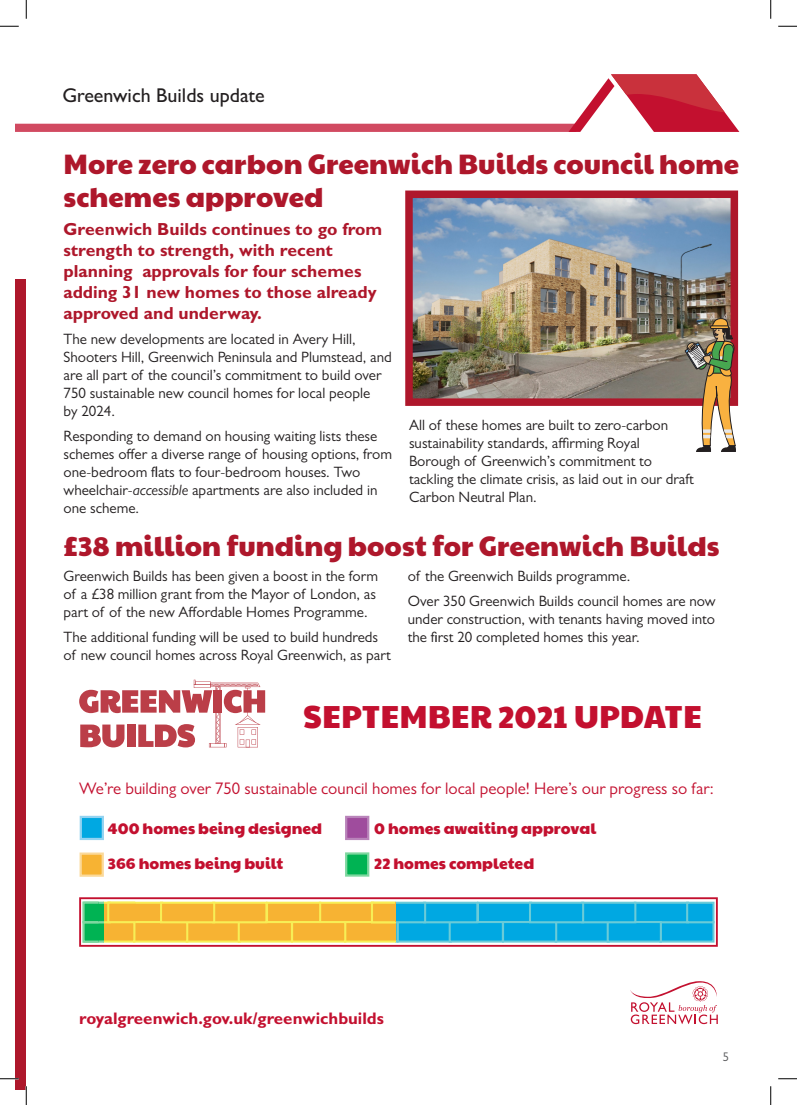
<style>
.page{position:relative;width:797px;height:1105px;background:#fff}
.page>*{position:absolute;margin:0;border:0;box-sizing:border-box;transform-origin:0 0}
.t1{font:31.88px "Paytone One";color:#c3102f}
.t2{font:27.5px/33px "Paytone One";color:#ae172b}
.t3{font:500 20px "Gill Sans MT Std";color:#231f20}
.t4{font:700 17.5px/21px "Gill Sans MT Std";color:#ae172b}
.t5{font:16.75px "Gill Sans MT Std";color:#c3102f}
.t6{font:700 16.75px "Gill Sans MT Std";color:#c3102f}
.t7{font:15.62px "Paytone One";color:#c3102f}
.t8{font:15px/18px "Gill Sans MT Std";color:#231f20}
.t9{font:12.5px "Gill Sans MT Std";color:#57585a}
.s1{font-style:italic}
</style>
<div class="page">
<div style="left:16px;top:279px;width:10px;height:810px;background:#ae172b"></div>
<svg style="left:16px;top:74px;width:723px;height:58px"></svg>
<img style="left:414px;top:200px;width:315px;height:197px">
<div style="left:405px;top:191px;width:333px;height:215px;border:8px solid #ae172b"></div>
<img style="left:685px;top:318px;width:51px;height:134px">
<svg style="left:79px;top:680px;width:186px;height:67px"></svg>
<svg style="left:630px;top:981px;width:87px;height:43px"></svg>
<div style="left:81px;top:817px;width:22px;height:22px;background:#00a8e2"></div>
<div style="left:80px;top:816px;width:24px;height:24px;border:2px solid #93d3f1"></div>
<div style="left:81px;top:854px;width:22px;height:22px;background:#f7b333"></div>
<div style="left:80px;top:852px;width:24px;height:25px;border:2px solid #fbd999"></div>
<div style="left:346px;top:853px;width:22px;height:22px;background:#00b353"></div>
<div style="left:345px;top:852px;width:24px;height:25px;border:2px solid #7ed79f"></div>
<div style="left:346px;top:817px;width:22px;height:22px;background:#9f4c9d"></div>
<div style="left:345px;top:816px;width:24px;height:24px;border:2px solid #b984ba"></div>
<div style="left:79px;top:897px;width:638px;height:50px;border:2px solid #c3102f"></div>
<div style="left:660px;top:922px;width:53px;height:19px;background:#00a8e2"></div>
<div style="left:659px;top:921px;width:55px;height:22px;border:2px solid #6acbd8"></div>
<div style="left:635px;top:903px;width:53px;height:19px;background:#00a8e2"></div>
<div style="left:633px;top:902px;width:56px;height:21px;border:2px solid #6acbd8"></div>
<div style="left:687px;top:903px;width:26px;height:19px;background:#00a8e2"></div>
<div style="left:686px;top:902px;width:28px;height:21px;border:2px solid #6acbd8"></div>
<div style="left:478px;top:903px;width:53px;height:19px;background:#00a8e2"></div>
<div style="left:477px;top:902px;width:55px;height:21px;border:2px solid #6acbd8"></div>
<div style="left:555px;top:922px;width:54px;height:19px;background:#00a8e2"></div>
<div style="left:554px;top:921px;width:56px;height:22px;border:2px solid #6acbd8"></div>
<div style="left:607px;top:922px;width:54px;height:19px;background:#00a8e2"></div>
<div style="left:606px;top:921px;width:56px;height:22px;border:2px solid #6acbd8"></div>
<div style="left:582px;top:903px;width:53px;height:19px;background:#00a8e2"></div>
<div style="left:581px;top:902px;width:55px;height:21px;border:2px solid #6acbd8"></div>
<div style="left:503px;top:922px;width:53px;height:19px;background:#00a8e2"></div>
<div style="left:502px;top:921px;width:55px;height:22px;border:2px solid #6acbd8"></div>
<div style="left:530px;top:903px;width:53px;height:19px;background:#00a8e2"></div>
<div style="left:529px;top:902px;width:55px;height:21px;border:2px solid #6acbd8"></div>
<div style="left:397px;top:922px;width:54px;height:19px;background:#00a8e2"></div>
<div style="left:396px;top:921px;width:56px;height:22px;border:2px solid #6acbd8"></div>
<div style="left:449px;top:922px;width:54px;height:19px;background:#00a8e2"></div>
<div style="left:448px;top:921px;width:56px;height:22px;border:2px solid #6acbd8"></div>
<div style="left:424px;top:903px;width:53px;height:19px;background:#00a8e2"></div>
<div style="left:423px;top:902px;width:55px;height:21px;border:2px solid #6acbd8"></div>
<div style="left:320px;top:903px;width:53px;height:19px;background:#f7b333"></div>
<div style="left:319px;top:902px;width:55px;height:21px;border:2px solid #f7ee56"></div>
<div style="left:267px;top:903px;width:53px;height:19px;background:#f7b333"></div>
<div style="left:266px;top:902px;width:55px;height:21px;border:2px solid #f7ee56"></div>
<div style="left:292px;top:922px;width:53px;height:19px;background:#f7b333"></div>
<div style="left:291px;top:921px;width:55px;height:22px;border:2px solid #f7ee56"></div>
<div style="left:109px;top:903px;width:53px;height:19px;background:#f7b333"></div>
<div style="left:108px;top:902px;width:55px;height:21px;border:2px solid #f7ee56"></div>
<div style="left:187px;top:922px;width:53px;height:19px;background:#f7b333"></div>
<div style="left:186px;top:921px;width:55px;height:22px;border:2px solid #f7ee56"></div>
<div style="left:239px;top:922px;width:53px;height:19px;background:#f7b333"></div>
<div style="left:238px;top:921px;width:55px;height:22px;border:2px solid #f7ee56"></div>
<div style="left:213px;top:903px;width:53px;height:19px;background:#f7b333"></div>
<div style="left:212px;top:902px;width:55px;height:21px;border:2px solid #f7ee56"></div>
<div style="left:134px;top:922px;width:53px;height:19px;background:#f7b333"></div>
<div style="left:133px;top:921px;width:55px;height:22px;border:2px solid #f7ee56"></div>
<div style="left:161px;top:903px;width:53px;height:19px;background:#f7b333"></div>
<div style="left:160px;top:902px;width:55px;height:21px;border:2px solid #f7ee56"></div>
<svg style="left:344px;top:902px;width:82px;height:41px"></svg>
<div style="left:82px;top:921px;width:18px;height:22px;border:2px solid #7ed79f"></div>
<svg style="left:83px;top:901px;width:52px;height:42px"></svg>
<div style="left:83px;top:903px;width:16px;height:19px;background:#00b353"></div>
<div style="left:82px;top:901px;width:18px;height:22px;border:2px solid #7ed79f"></div>
<svg style="left:0;top:25px;width:19px;height:2px"></svg>
<svg style="left:778px;top:25px;width:19px;height:2px"></svg>
<svg style="left:0;top:1078px;width:19px;height:1px"></svg>
<svg style="left:778px;top:1078px;width:19px;height:1px"></svg>
<svg style="left:25px;top:0;width:2px;height:19px"></svg>
<svg style="left:25px;top:1086px;width:2px;height:19px"></svg>
<svg style="left:770px;top:0;width:1px;height:19px"></svg>
<svg style="left:770px;top:1086px;width:1px;height:19px"></svg>
<p class="t3" style="left:62px;top:83px;width:204px">Greenwich Builds update</p>
<p class="t2" style="left:64px;top:145px;width:677px">More zero carbon Greenwich Builds council home schemes approved</p>
<p class="t4" style="left:64px;top:218px;width:320px">Greenwich Builds continues to go from strength to strength, with recent</p>
<p class="t4" style="left:64px;top:260px;width:314px">planning approvals for four schemes adding 31 new homes to those already approved and underway.</p>
<p class="t8" style="left:64px;top:330px;width:330px">The new developments are located in Avery Hill, Shooters Hill, Greenwich Peninsula and Plumstead, and are all part of the council’s commitment to build over 750 sustainable new council homes for local people<br>by 2024.</p>
<p class="t8" style="left:64px;top:427px;width:330px">Responding to demand on housing waiting lists these schemes offer a diverse range of housing options, from one-bedroom flats to four-bedroom houses. Two wheelchair-<span class="s1">accessible</span> apartments are also included in one scheme.</p>
<p class="t8" style="left:409px;top:416px;width:286px">All of these homes are built to zero-carbon sustainability standards, affirming Royal Borough of Greenwich’s commitment to tackling the climate crisis, as laid out in our draft Carbon Neutral Plan.</p>
<p class="t2" style="left:64px;top:527px;width:657px">£38 million funding boost for Greenwich Builds</p>
<p class="t8" style="left:64px;top:567px;width:316px">Greenwich Builds has been given a boost in the form of a £38 million grant from the Mayor of London, as part of of the new Affordable Homes Programme.</p>
<p class="t8" style="left:64px;top:628px;width:328px">The additional funding will be used to build hundreds of new council homes across Royal Greenwich, as part</p>
<p class="t8" style="left:408px;top:567px;width:224px">of the Greenwich Builds programme.</p>
<p class="t8" style="left:408px;top:592px;width:309px;text-align:justify">Over 350 Greenwich Builds council homes are now under construction, with tenants having moved into the first 20 completed homes this year.</p>
<p class="t1" style="left:303px;top:691px;width:400px">SEPTEMBER 2021 UPDATE</p>
<p class="t5" style="left:79px;top:778px;width:636px">We’re building over 750 sustainable council homes for local people! Here’s our progress so far:</p>
<p class="t7" style="left:108px;top:816px;width:216px">400 homes being designed</p>
<p class="t7" style="left:374px;top:816px;width:223px">0 homes awaiting approval</p>
<p class="t7" style="left:108px;top:851px;width:177px">366 homes being built</p>
<p class="t7" style="left:374px;top:851px;width:161px">22 homes completed</p>
<p class="t6" style="left:79px;top:1008px;width:306px">royalgreenwich.gov.uk/greenwichbuilds</p>
<p class="t9" style="left:722px;top:1050px;width:8px">5</p>
</div>
